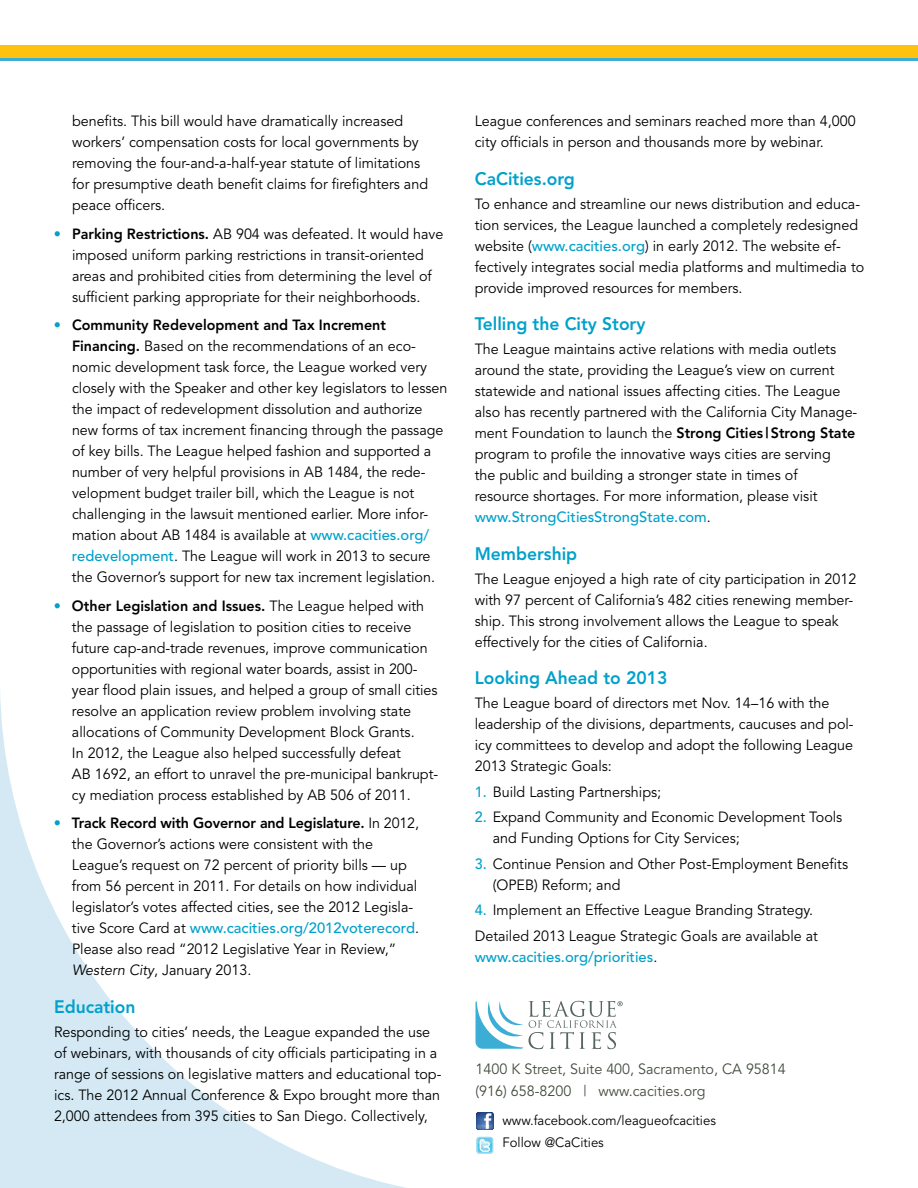
<style>
.page{position:relative;width:918px;height:1188px;background:#fff}
.page>*{position:absolute;margin:0;border:0;box-sizing:border-box;transform-origin:0 0}
.t1{font:800 18px "Avenir";color:#00a1cb}
.t2{font:14.85px/21px "Avenir";color:#000}
.t3{font:14.85px/22.5px "Avenir";color:#444d3e}
.t4{font:500 14.85px "Avenir";color:#00a1cb}
.t5{font:13.5px/22.5px "Avenir";color:#000}
.s1{font-weight:500;color:#00a1cb}
.s2{font-weight:800}
.s3{font-style:italic}
.s4{font-weight:400;color:#000}
</style>
<div class="page">
<svg style="left:0;top:695px;width:494px;height:493px"></svg>
<div style="left:0;top:45px;width:918px;height:13px;background:#ffc20e"></div>
<hr style="left:0;top:58px;width:918px;height:3px;background:#3caed6">
<svg style="left:476px;top:1001px;width:47px;height:48px"></svg>
<svg style="left:529px;top:1001px;width:94px;height:48px"></svg>
<svg style="left:476px;top:1112px;width:17px;height:17px"></svg>
<svg style="left:476px;top:1137px;width:17px;height:17px"></svg>
<p class="t2" style="left:72px;top:111px;width:358px">benefits. This bill would have dramatically increased workers’ compensation costs for local governments by removing the four-and-a-half-year statute of limitations for presumptive death benefit claims for firefighters and peace officers.</p>
<p class="t2" style="left:54px;top:223px;width:391px;text-align:center"><span class="s1">•</span> <span class="s2">Parking Restrictions.</span> AB 904 was defeated. It would have imposed uniform parking restrictions in transit-oriented<br>areas and prohibited cities from determining the level of sufficient parking appropriate for their neighborhoods.</p>
<p class="t2" style="left:72px;top:315px;width:377px;text-indent:-18px"><span class="s1">•</span> <span class="s2">Community Redevelopment and Tax Increment Financing.</span> Based on the recommendations of an eco&shy;nomic development task force, the League worked very closely with the Speaker and other key legislators to lessen the impact of redevelopment dissolution and authorize new forms of tax increment financing through the passage of key bills. The League helped fashion and supported a number of very helpful provisions in AB 1484, the rede&shy;velopment budget trailer bill, which the League is not challenging in the lawsuit mentioned earlier. More infor&shy;mation about AB 1484 is available at <span class="s1">www.cacities.org/ redevelopment</span>. The League will work in 2013 to secure the Governor’s support for new tax increment legislation.</p>
<p class="t2" style="left:72px;top:595px;width:368px;text-indent:-18px"><span class="s1">•</span> <span class="s2">Other Legislation and Issues.</span> The League helped with the passage of legislation to position cities to receive future cap-and-trade revenues, improve communication opportunities with regional water boards, assist in 200- year flood plain issues, and helped a group of small cities resolve an application review problem involving state allocations of Community Development Block Grants.<br>In 2012, the League also helped successfully defeat<br>AB 1692, an effort to unravel the pre-municipal bankrupt&shy;cy mediation process established by AB 506 of 2011.</p>
<p class="t2" style="left:72px;top:813px;width:349px;text-indent:-18px"><span class="s1">•</span> <span class="s2">Track Record with Governor and Legislature.</span> In 2012, the Governor’s actions were consistent with the League’s request on 72 percent of priority bills — up from 56 percent in 2011. For details on how individual legislator’s votes affected cities, see the 2012 Legisla&shy;tive Score Card at <span class="s1">www.cacities.org/2012voterecord</span>.<br>Please also read “2012 Legislative Year in Review,” <span class="s3">Western City</span>, January 2013.</p>
<p class="t1" style="left:54px;top:996px;width:83px">Education</p>
<p class="t2" style="left:54px;top:1021px;width:389px">Responding to cities’ needs, the League expanded the use of webinars, with thousands of city officials participating in a range of sessions on legislative matters and educational top&shy;ics. The 2012 Annual Conference &amp; Expo brought more than 2,000 attendees from 395 cities to San Diego. Collectively,</p>
<p class="t2" style="left:475px;top:111px;width:382px">League conferences and seminars reached more than 4,000 city officials in person and thousands more by webinar.</p>
<p class="t1" style="left:475px;top:168px;width:102px">CaCities.org</p>
<p class="t2" style="left:475px;top:193px;width:391px">To enhance and streamline our news distribution and educa&shy;tion services, the League launched a completely redesigned website (<span class="s1">www.cacities.org</span>) in early 2012. The website ef&shy;fectively integrates social media platforms and multimedia to provide improved resources for members.</p>
<p class="t1" style="left:475px;top:313px;width:172px">Telling the City Story</p>
<p class="t2" style="left:475px;top:339px;width:384px">The League maintains active relations with media outlets around the state, providing the League’s view on current statewide and national issues affecting cities. The League also has recently partnered with the California City Manage&shy;ment Foundation to launch the <span class="s2">Strong Cities | Strong State </span>program to profile the innovative ways cities are serving<br>the public and building a stronger state in times of<br>resource shortages. For more information, please visit <span class="s1">www.StrongCitiesStrongState.com</span>.</p>
<p class="t1" style="left:475px;top:543px;width:104px">Membership</p>
<p class="t2" style="left:475px;top:568px;width:383px">The League enjoyed a high rate of city participation in 2012 with 97 percent of California’s 482 cities renewing member&shy;ship. This strong involvement allows the League to speak effectively for the cities of California.</p>
<p class="t1" style="left:475px;top:667px;width:194px">Looking Ahead to 2013</p>
<p class="t2" style="left:475px;top:693px;width:381px">The League board of directors met Nov. 14–16 with the leadership of the divisions, departments, caucuses and pol&shy;icy committees to develop and adopt the following League 2013 Strategic Goals:</p>
<p class="t2" style="left:475px;top:781px;width:188px"><span class="s1">1.</span> Build Lasting Partnerships;</p>
<p class="t2" style="left:493px;top:807px;width:351px;text-indent:-18px"><span class="s1">2.</span> Expand Community and Economic Development Tools and Funding Options for City Services;</p>
<p class="t2" style="left:493px;top:853px;width:357px;text-indent:-18px"><span class="s1">3.</span> Continue Pension and Other Post-Employment Benefits (OPEB) Reform; and</p>
<p class="t2" style="left:475px;top:898px;width:345px;line-height:25.5px"><span class="s1">4.</span> Implement an Effective League Branding Strategy.<br>Detailed 2013 League Strategic Goals are available at</p>
<p class="t4" style="left:475px;top:948px;width:184px">www.cacities.org/priorities<span class="s4">.</span></p>
<p class="t3" style="left:476px;top:1058px;width:312px">1400 K Street, Suite 400, Sacramento, CA 95814 (916) 658-8200 | www.cacities.org</p>
<p class="t5" style="left:502px;top:1109px;width:215px">www.facebook.com/leagueofcacities<br>Follow @CaCities</p>
</div>
